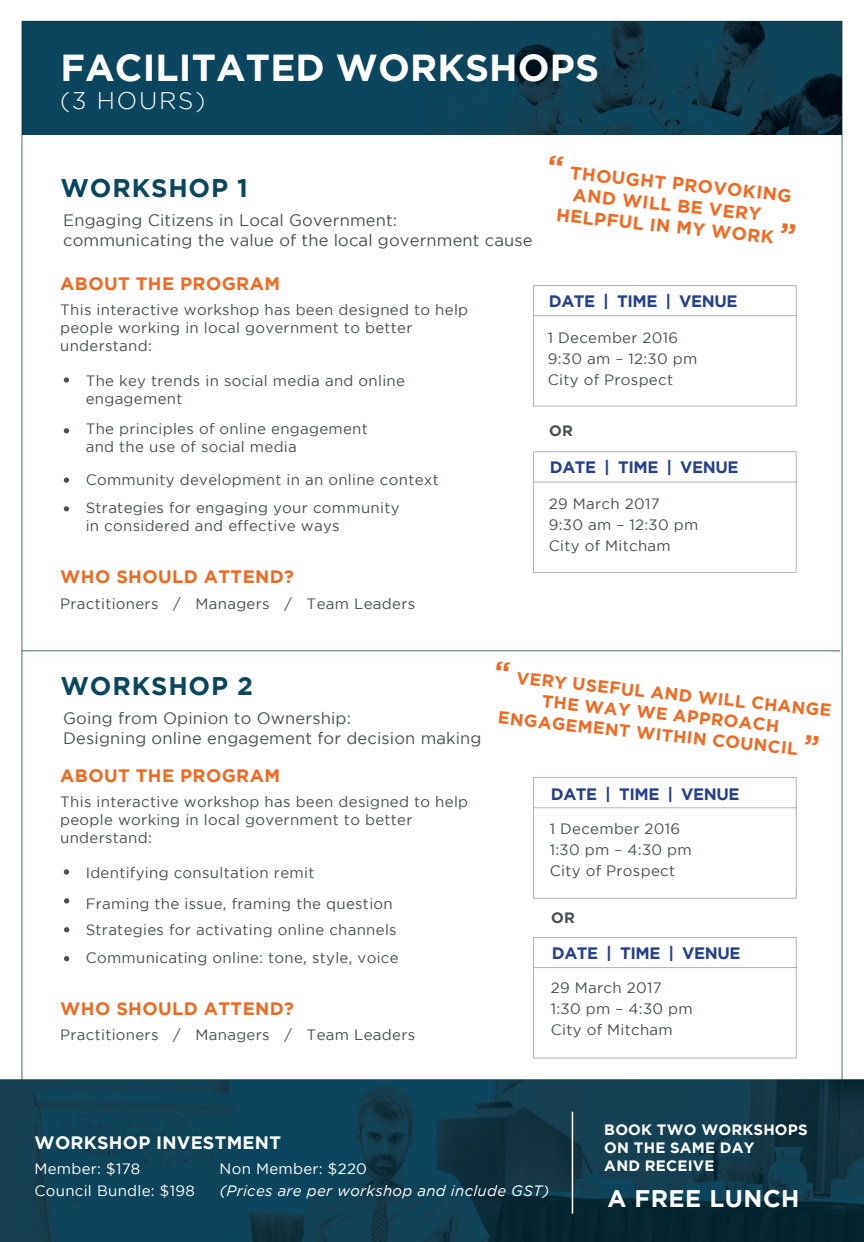
<style>
.page{position:relative;width:864px;height:1242px;background:#fff}
.page>*{position:absolute;margin:0;border:0;box-sizing:border-box;transform-origin:0 0}
.t1{font:700 37.5px "Gotham";letter-spacing:.005em;color:#fff}
.t2{font:700 25.5px "Gotham";letter-spacing:.035em;color:#0b465f}
.t3{font:700 24px "Gotham";letter-spacing:.025em;color:#fff}
.t4{font:300 24px "Gotham";letter-spacing:.075em;color:#fff}
.t5{font:700 18px "Gotham";letter-spacing:.025em;color:#f26921}
.t6{font:700 18px "Gotham";letter-spacing:.015em;color:#fff}
.t7{font:700 17.25px/20.7px "Gotham";color:#f26921;text-align:center}
.t8{font:16.5px/19.8px "Gotham";letter-spacing:.01em;color:#4b4f4f}
.t9{font:700 16.5px "Gotham";letter-spacing:-.025em;color:#25408f}
.t10{font:15px/21px "Gotham";letter-spacing:.02em;color:#4b4f4f}
.t11{font:15px/22.5px "Gotham";letter-spacing:.02em;color:#fff}
.t12{font:700 15px/18px "Gotham";letter-spacing:.015em;color:#fff}
.t13{font:italic 15px "Gotham";letter-spacing:.02em;color:#fff}
.t14{font:700 15px "Gotham";color:#4b4f4f}
.s1{font-size:30px}
.s2{font-size:28.8px}
</style>
<div class="page">
<img style="left:0;top:20px;width:864px;height:1222px">
<svg style="left:64px;top:377px;width:5px;height:6px"></svg>
<svg style="left:64px;top:428px;width:5px;height:5px"></svg>
<svg style="left:64px;top:477px;width:5px;height:6px"></svg>
<svg style="left:64px;top:506px;width:5px;height:6px"></svg>
<svg style="left:64px;top:869px;width:5px;height:6px"></svg>
<svg style="left:64px;top:898px;width:5px;height:6px"></svg>
<svg style="left:64px;top:927px;width:5px;height:5px"></svg>
<svg style="left:64px;top:956px;width:5px;height:5px"></svg>
<hr style="left:572px;top:1112px;width:1px;height:102px;background:#fff">
<h1 class="t1" style="left:60px;top:46px;width:540px">FACILITATED WORKSHOPS</h1>
<h3 class="t4" style="left:60px;top:88px;width:147px">(3 HOURS)</h3>
<h2 class="t2" style="left:60px;top:173px;width:189px">WORKSHOP 1</h2>
<p class="t8" style="left:63px;top:210px;width:471px">Engaging Citizens in Local Government:<br>communicating the value of the local government cause</p>
<p class="t5" style="left:60px;top:273px;width:221px">ABOUT THE PROGRAM</p>
<p class="t10" style="left:60px;top:301px;width:410px;line-height:18px">This interactive workshop has been designed to help people working in local government to better understand:</p>
<p class="t10" style="left:86px;top:371px;width:321px;line-height:18px">The key trends in social media and online engagement</p>
<p class="t10" style="left:86px;top:419px;width:284px;line-height:18px">The principles of online engagement and the use of social media</p>
<p class="t10" style="left:86px;top:465px;width:355px;line-height:28.5px">Community development in an online context<br>Strategies for engaging your community</p>
<p class="t10" style="left:86px;top:515px;width:255px">in considered and effective ways</p>
<p class="t5" style="left:60px;top:566px;width:235px">WHO SHOULD ATTEND?</p>
<p class="t10" style="left:60px;top:593px;width:357px">Practitioners / Managers / Team Leaders</p>
<p class="t5" style="left:548px;top:160px;width:247px;rotate:6deg"><span class="s1">“</span> THOUGHT PROVOKING</p>
<p class="t5" style="left:574px;top:184px;width:191px;rotate:6deg">AND WILL BE VERY</p>
<p class="t5" style="left:557px;top:204px;width:242px;rotate:6deg">HELPFUL IN MY WORK <span class="s1">”</span></p>
<p class="t9" style="left:549px;top:292px;width:190px">DATE | TIME | VENUE</p>
<p class="t10" style="left:548px;top:327px;width:151px">1 December 2016<br>9:30 am – 12:30 pm<br>City of Prospect</p>
<p class="t14" style="left:549px;top:422px;width:25px">OR</p>
<p class="t9" style="left:550px;top:458px;width:190px">DATE | TIME | VENUE</p>
<p class="t10" style="left:549px;top:493px;width:151px">29 March 2017<br>9:30 am – 12:30 pm<br>City of Mitcham</p>
<h2 class="t2" style="left:60px;top:671px;width:194px">WORKSHOP 2</h2>
<p class="t8" style="left:63px;top:709px;width:420px">Going from Opinion to Ownership:<br>Designing online engagement for decision making</p>
<p class="t5" style="left:60px;top:765px;width:221px">ABOUT THE PROGRAM</p>
<p class="t10" style="left:60px;top:793px;width:410px;line-height:18px">This interactive workshop has been designed to help people working in local government to better understand:</p>
<p class="t10" style="left:86px;top:856px;width:309px;line-height:31.5px">Identifying consultation remit<br>Framing the issue, framing the question</p>
<p class="t10" style="left:86px;top:915px;width:314px;line-height:28.5px">Strategies for activating online channels<br>Communicating online: tone, style, voice</p>
<p class="t5" style="left:60px;top:998px;width:235px">WHO SHOULD ATTEND?</p>
<p class="t10" style="left:60px;top:1024px;width:357px">Practitioners / Managers / Team Leaders</p>
<p class="t7" style="left:495px;top:664px;width:340px;rotate:6deg"><span class="s2">“</span> VERY USEFUL AND WILL CHANGE<br>THE WAY WE APPROACH<br>ENGAGEMENT WITHIN COUNCIL <span class="s2">”</span></p>
<p class="t9" style="left:551px;top:785px;width:190px">DATE | TIME | VENUE</p>
<p class="t10" style="left:550px;top:818px;width:144px">1 December 2016<br>1:30 pm – 4:30 pm<br>City of Prospect</p>
<p class="t14" style="left:551px;top:909px;width:25px">OR</p>
<p class="t9" style="left:552px;top:943px;width:190px">DATE | TIME | VENUE</p>
<p class="t10" style="left:551px;top:977px;width:144px">29 March 2017<br>1:30 pm – 4:30 pm<br>City of Mitcham</p>
<p class="t6" style="left:35px;top:1133px;width:248px">WORKSHOP INVESTMENT</p>
<p class="t11" style="left:34px;top:1157px;width:162px">Member: $178<br>Council Bundle: $198</p>
<p class="t11" style="left:220px;top:1157px;width:149px">Non Member: $220</p>
<p class="t13" style="left:220px;top:1182px;width:331px">(Prices are per workshop and include GST)</p>
<p class="t12" style="left:604px;top:1121px;width:205px">BOOK TWO WORKSHOPS<br>ON THE SAME DAY<br>AND RECEIVE</p>
<h3 class="t3" style="left:607px;top:1184px;width:194px">A FREE LUNCH</h3>
</div>
